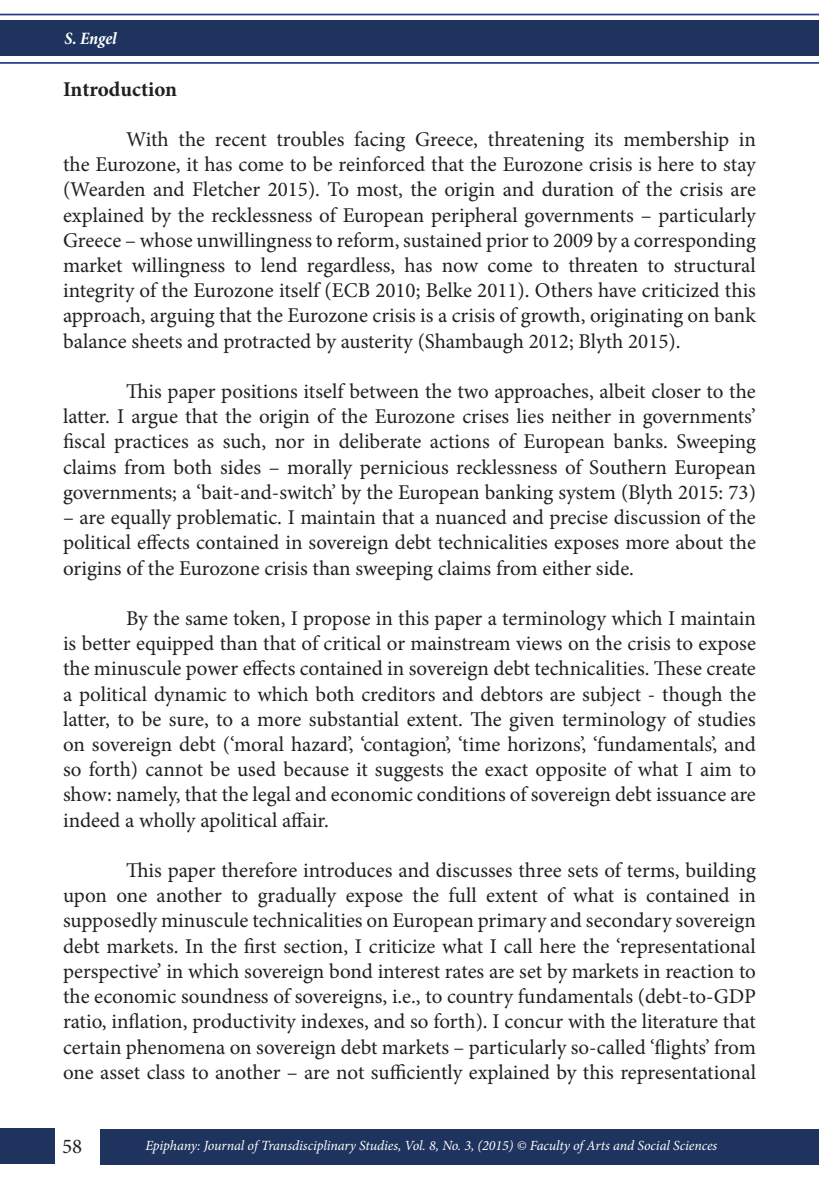
<style>
.page{position:relative;width:819px;height:1191px;background:#fff}
.page>*{position:absolute;margin:0;border:0;box-sizing:border-box;transform-origin:0 0}
.t1{font:21px/25.2px "Minion Pro";color:#231f20;text-align:justify}
.t2{font:700 21px "Minion Pro";letter-spacing:-.005em;color:#231f20}
.t3{font:italic 700 condensed 17.5px "Minion Pro";letter-spacing:-.005em;color:#fff}
.t4{font:italic 14px "Minion Pro";letter-spacing:-.01em;color:#fff}
</style>
<div class="page">
<div style="left:0;top:21px;width:819px;height:35px;background:#1e335d"></div>
<div style="left:100px;top:1128px;width:719px;height:36px;background:#1e335d"></div>
<div style="left:0;top:1128px;width:54px;height:35px;background:#1e335d"></div>
<hr style="left:0;top:14px;width:819px;height:1px;background:#253f8e">
<hr style="left:0;top:62px;width:819px;height:2px;background:#253f8e">
<p class="t3" style="left:64px;top:26px;width:54px">S. Engel</p>
<p class="t2" style="left:63px;top:74px;width:116px">Introduction</p>
<p class="t1" style="left:63px;top:127px;width:694px;text-indent:63px">With the recent troubles facing Greece, threatening its membership in the Eurozone, it has come to be reinforced that the Eurozone crisis is here to stay (Wearden and Fletcher 2015). To most, the origin and duration of the crisis are explained by the recklessness of European peripheral governments – particularly Greece – whose unwillingness to reform, sustained prior to 2009 by a corresponding market willingness to lend regardless, has now come to threaten to structural integrity of the Eurozone itself (ECB 2010; Belke 2011). Others have criticized this approach, arguing that the Eurozone crisis is a crisis of growth, originating on bank balance sheets and protracted by austerity (Shambaugh 2012; Blyth 2015).</p>
<p class="t1" style="left:63px;top:379px;width:694px;text-indent:63px">This paper positions itself between the two approaches, albeit closer to the latter. I argue that the origin of the Eurozone crises lies neither in governments’ fiscal practices as such, nor in deliberate actions of European banks. Sweeping claims from both sides – morally pernicious recklessness of Southern European governments; a ‘bait-and-switch’ by the European banking system (Blyth 2015: 73)</p>
<p class="t1" style="left:63px;top:505px;width:694px">– are equally problematic. I maintain that a nuanced and precise discussion of the political effects contained in sovereign debt technicalities exposes more about the origins of the Eurozone crisis than sweeping claims from either side.</p>
<p class="t1" style="left:63px;top:606px;width:694px;text-indent:63px">By the same token, I propose in this paper a terminology which I maintain is better equipped than that of critical or mainstream views on the crisis to expose the minuscule power effects contained in sovereign debt technicalities. These create a political dynamic to which both creditors and debtors are subject - though the latter, to be sure, to a more substantial extent. The given terminology of studies on sovereign debt (‘moral hazard’, ‘contagion’, ‘time horizons’, ‘fundamentals’, and so forth) cannot be used because it suggests the exact opposite of what I aim to show: namely, that the legal and economic conditions of sovereign debt issuance are indeed a wholly apolitical affair.</p>
<p class="t1" style="left:63px;top:858px;width:694px;text-indent:63px">This paper therefore introduces and discusses three sets of terms, building upon one another to gradually expose the full extent of what is contained in supposedly minuscule technicalities on European primary and secondary sovereign debt markets. In the first section, I criticize what I call here the ‘representational perspective’ in which sovereign bond interest rates are set by markets in reaction to the economic soundness of sovereigns, i.e., to country fundamentals (debt-to-GDP ratio, inflation, productivity indexes, and so forth). I concur with the literature that certain phenomena on sovereign debt markets – particularly so-called ‘flights’ from one asset class to another – are not sufficiently explained by this representational</p>
<p class="t1" style="left:62px;top:1133px;width:22px">58</p>
<p class="t4" style="left:145px;top:1136px;width:573px">Epiphany: Journal of Transdisciplinary Studies, Vol. 8, No. 3, (2015) © Faculty of Arts and Social Sciences</p>
</div>
